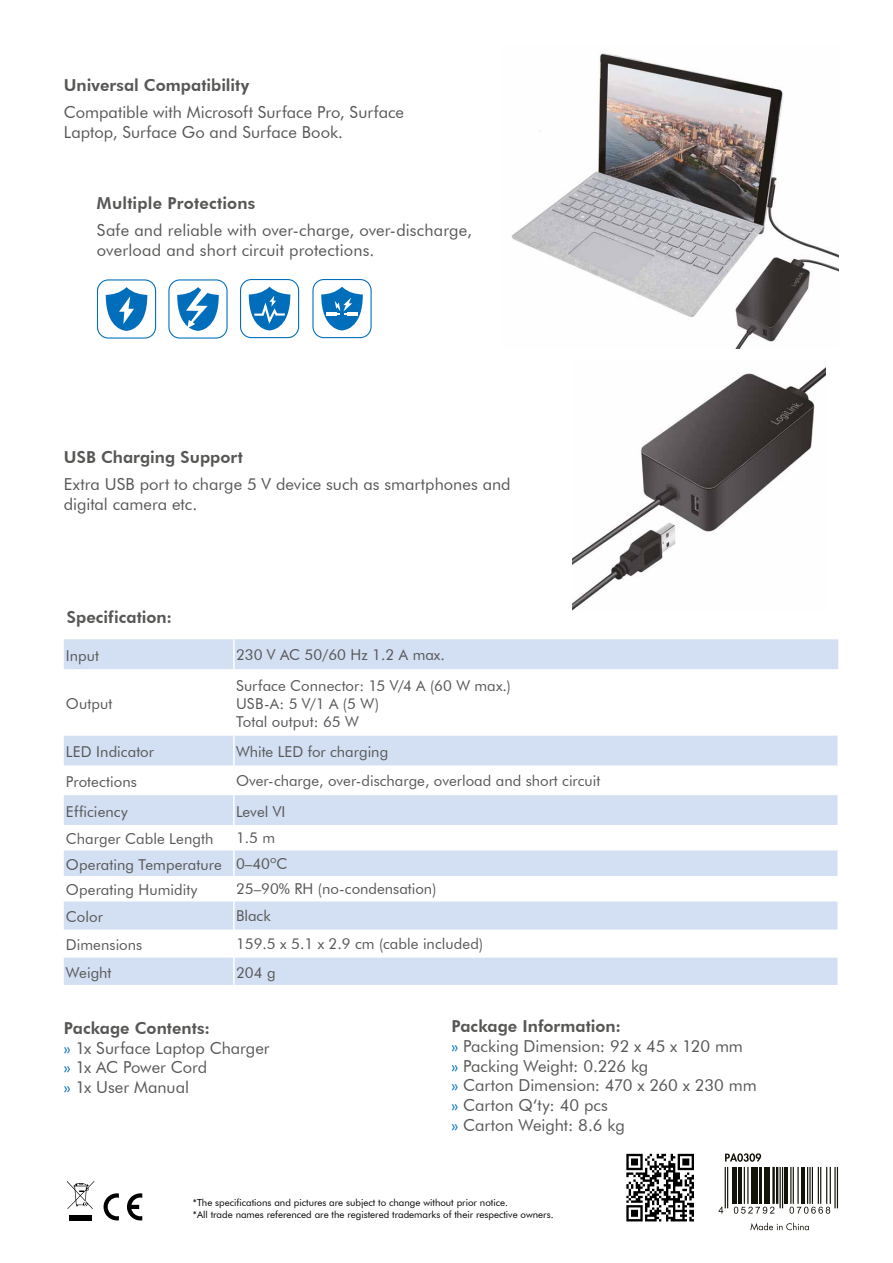
<style>
.page{position:relative;width:893px;height:1263px;background:#fff}
.page>*{position:absolute;margin:0;border:0;box-sizing:border-box;transform-origin:0 0}
.t1{font:16.5px/19.8px "Futura BT";color:#575756}
.t2{font:800 16.5px "Futura BT";letter-spacing:.005em;color:#575756}
.t3{font:15px/18px "Futura BT";color:#575756}
.t4{font:9.75px/11.7px "Futura BT";color:#000}
.s1{font-weight:800}
.s2{color:#006eb8}
</style>
<div class="page">
<svg style="left:67px;top:1181px;width:27px;height:28px"></svg>
<div style="left:69px;top:1215px;width:23px;height:5px;background:#000"></div>
<svg style="left:104px;top:1193px;width:15px;height:27px"></svg>
<svg style="left:127px;top:1193px;width:15px;height:27px"></svg>
<img style="left:511px;top:53px;width:327px;height:296px">
<img style="left:573px;top:367px;width:253px;height:243px">
<svg style="left:626px;top:1154px;width:68px;height:67px"></svg>
<svg style="left:725px;top:1153px;width:36px;height:9px"></svg>
<svg style="left:750px;top:1223px;width:59px;height:7px"></svg>
<svg style="left:718px;top:1207px;width:5px;height:6px"></svg>
<svg style="left:734px;top:1207px;width:40px;height:7px"></svg>
<svg style="left:789px;top:1207px;width:41px;height:7px"></svg>
<hr style="left:727px;top:1167px;width:1px;height:41px;background:#121309">
<hr style="left:725px;top:1167px;width:1px;height:41px;background:#121309">
<hr style="left:732px;top:1167px;width:2px;height:37px;background:#121309">
<hr style="left:735px;top:1167px;width:2px;height:37px;background:#121309">
<hr style="left:738px;top:1167px;width:3px;height:37px;background:#121309">
<hr style="left:747px;top:1167px;width:1px;height:37px;background:#121309">
<hr style="left:744px;top:1167px;width:1px;height:37px;background:#121309">
<hr style="left:751px;top:1167px;width:2px;height:37px;background:#121309">
<hr style="left:754px;top:1167px;width:4px;height:37px;background:#121309">
<hr style="left:759px;top:1167px;width:3px;height:37px;background:#121309">
<hr style="left:764px;top:1167px;width:1px;height:37px;background:#121309">
<hr style="left:766px;top:1167px;width:4px;height:37px;background:#121309">
<hr style="left:776px;top:1167px;width:2px;height:37px;background:#121309">
<hr style="left:772px;top:1167px;width:3px;height:37px;background:#121309">
<hr style="left:782px;top:1167px;width:1px;height:41px;background:#121309">
<hr style="left:779px;top:1167px;width:2px;height:41px;background:#121309">
<hr style="left:784px;top:1167px;width:4px;height:37px;background:#121309">
<hr style="left:797px;top:1167px;width:2px;height:37px;background:#121309">
<hr style="left:793px;top:1167px;width:1px;height:37px;background:#121309">
<hr style="left:790px;top:1167px;width:1px;height:37px;background:#121309">
<hr style="left:801px;top:1167px;width:4px;height:37px;background:#121309">
<hr style="left:837px;top:1167px;width:1px;height:41px;background:#121309">
<hr style="left:834px;top:1167px;width:2px;height:41px;background:#121309">
<hr style="left:830px;top:1167px;width:1px;height:37px;background:#121309">
<hr style="left:826px;top:1167px;width:1px;height:37px;background:#121309">
<hr style="left:820px;top:1167px;width:1px;height:37px;background:#121309">
<hr style="left:818px;top:1167px;width:1px;height:37px;background:#121309">
<hr style="left:812px;top:1167px;width:1px;height:37px;background:#121309">
<hr style="left:809px;top:1167px;width:2px;height:37px;background:#121309">
<hr style="left:807px;top:1167px;width:1px;height:37px;background:#121309">
<div style="left:97px;top:279px;width:59px;height:60px;border:1px solid #006eba;border-radius:11px"></div>
<svg style="left:106px;top:287px;width:41px;height:44px"></svg>
<div style="left:312px;top:279px;width:60px;height:59px;border:1px solid #006eba;border-radius:11px"></div>
<svg style="left:321px;top:287px;width:42px;height:44px"></svg>
<div style="left:240px;top:279px;width:59px;height:59px;border:1px solid #006eba;border-radius:11px"></div>
<svg style="left:249px;top:287px;width:41px;height:44px"></svg>
<div style="left:168px;top:279px;width:60px;height:60px;border:1px solid #006eba;border-radius:11px"></div>
<svg style="left:177px;top:287px;width:42px;height:44px"></svg>
<svg style="left:64px;top:639px;width:774px;height:346px"></svg>
<hr style="left:233px;top:639px;width:2px;height:30px;background:#fff">
<hr style="left:233px;top:669px;width:2px;height:67px;background:#fff">
<hr style="left:233px;top:765px;width:2px;height:30px;background:#fff">
<hr style="left:233px;top:825px;width:2px;height:25px;background:#fff">
<hr style="left:233px;top:876px;width:2px;height:25px;background:#fff">
<hr style="left:837px;top:765px;width:2px;height:30px;background:#fff">
<hr style="left:837px;top:825px;width:2px;height:25px;background:#fff">
<hr style="left:837px;top:876px;width:2px;height:25px;background:#fff">
<hr style="left:233px;top:850px;width:2px;height:26px;background:#fff">
<hr style="left:837px;top:850px;width:2px;height:26px;background:#fff">
<hr style="left:233px;top:736px;width:2px;height:29px;background:#fff">
<hr style="left:233px;top:795px;width:2px;height:30px;background:#fff">
<hr style="left:837px;top:736px;width:2px;height:29px;background:#fff">
<hr style="left:837px;top:795px;width:2px;height:30px;background:#fff">
<hr style="left:233px;top:901px;width:2px;height:28px;background:#fff">
<hr style="left:837px;top:901px;width:2px;height:28px;background:#fff">
<hr style="left:233px;top:929px;width:2px;height:29px;background:#fff">
<hr style="left:837px;top:929px;width:2px;height:29px;background:#fff">
<hr style="left:233px;top:958px;width:2px;height:27px;background:#fff">
<hr style="left:837px;top:958px;width:2px;height:27px;background:#fff">
<p class="t2" style="left:64px;top:75px;width:187px">Universal Compatibility</p>
<p class="t1" style="left:64px;top:102px;width:342px">Compatible with Microsoft Surface Pro, Surface<br>Laptop, Surface Go and Surface Book.</p>
<p class="t2" style="left:97px;top:193px;width:160px">Multiple Protections</p>
<p class="t1" style="left:97px;top:220px;width:376px">Safe and reliable with over-charge, over-discharge, overload and short circuit protections.</p>
<p class="t2" style="left:64px;top:447px;width:181px">USB Charging Support</p>
<p class="t1" style="left:64px;top:474px;width:448px">Extra USB port to charge 5 V device such as smartphones and digital camera etc.</p>
<p class="t2" style="left:67px;top:607px;width:107px">Specification:</p>
<p class="t3" style="left:66px;top:646px;width:35px">Input</p>
<p class="t3" style="left:236px;top:645px;width:210px">230 V AC 50/60 Hz 1.2 A max.</p>
<p class="t3" style="left:66px;top:694px;width:48px">Output</p>
<p class="t3" style="left:236px;top:676px;width:276px">Surface Connector: 15 V/4 A (60 W max.)<br>USB-A: 5 V/1 A (5 W)<br>Total output: 65 W</p>
<p class="t3" style="left:66px;top:742px;width:90px">LED Indicator</p>
<p class="t3" style="left:236px;top:742px;width:154px">White LED for charging</p>
<p class="t3" style="left:66px;top:772px;width:73px">Protections</p>
<p class="t3" style="left:236px;top:771px;width:366px">Over-charge, over-discharge, overload and short circuit</p>
<p class="t3" style="left:66px;top:802px;width:63px">Efficiency</p>
<p class="t3" style="left:236px;top:802px;width:51px">Level VI</p>
<p class="t3" style="left:66px;top:830px;width:149px">Charger Cable Length</p>
<p class="t3" style="left:66px;top:825px;width:223px;line-height:26.1px;text-indent:170px">1.5 m<br>Operating Temperature 0–40ºC<br>Operating Humidity</p>
<p class="t3" style="left:236px;top:880px;width:202px">25–90% RH (no-condensation)</p>
<p class="t3" style="left:66px;top:907px;width:39px">Color</p>
<p class="t3" style="left:236px;top:906px;width:36px">Black</p>
<p class="t3" style="left:66px;top:936px;width:78px">Dimensions</p>
<p class="t3" style="left:236px;top:934px;width:249px">159.5 x 5.1 x 2.9 cm (cable included)</p>
<p class="t3" style="left:66px;top:963px;width:47px">Weight</p>
<p class="t3" style="left:236px;top:963px;width:41px">204 g</p>
<p class="t1" style="left:64px;top:1018px;width:207px"><span class="s1">Package Contents:<br></span><span class="s2">»</span> 1x Surface Laptop Charger <span class="s2">»</span> 1x AC Power Cord<br><span class="s2">»</span> 1x User Manual</p>
<p class="t1" style="left:451px;top:1016px;width:307px"><span class="s1">Package Information:<br></span><span class="s2">»</span> Packing Dimension: 92 x 45 x 120 mm<br><span class="s2">»</span> Packing Weight: 0.226 kg<br><span class="s2">»</span> Carton Dimension: 470 x 260 x 230 mm <span class="s2">»</span> Carton Q‘ty: 40 pcs<br><span class="s2">»</span> Carton Weight: 8.6 kg</p>
<p class="t4" style="left:193px;top:1196px;width:362px">*The specifications and pictures are subject to change without prior notice.<br>*All trade names referenced are the registered trademarks of their respective owners.</p>
</div>
